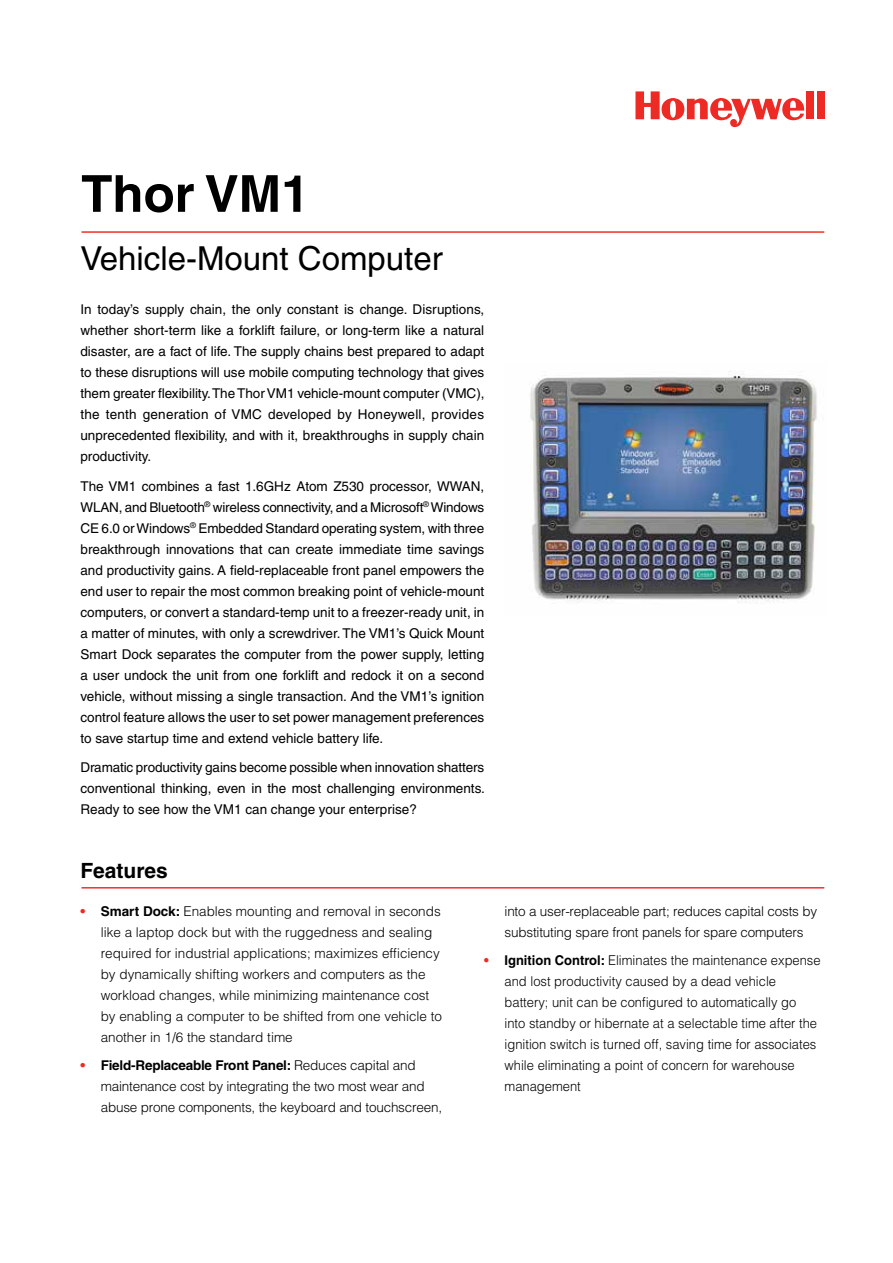
<style>
.page{position:relative;width:893px;height:1263px;background:#fff}
.page>*{position:absolute;margin:0;border:0;box-sizing:border-box;transform-origin:0 0}
.t1{font:700 51px "Helvetica";color:#000}
.t2{font:33px "Helvetica";color:#000}
.t3{font:700 21px "Helvetica";color:#000}
.t4{font:13.5px/21px "Helvetica";color:#000;text-align:justify}
.t5{font:300 13.5px/21px "Helvetica";color:#000}
.t6{font:300 13.5px/21px "Helvetica";color:#000;scale:.96 1}
.s1{font-weight:700;color:#ee2a24}
.s2{font-weight:700}
</style>
<div class="page">
<div style="left:806px;top:91px;width:8px;height:28px;background:#ee2a24"></div>
<div style="left:817px;top:91px;width:7px;height:28px;background:#ee2a24"></div>
<svg style="left:635px;top:91px;width:169px;height:36px"></svg>
<img style="left:530px;top:371px;width:287px;height:233px">
<hr style="left:82px;top:231px;width:742px;height:2px;background:#ee3124">
<hr style="left:82px;top:887px;width:742px;height:1px;background:#ee3124">
<h1 class="t1" style="left:81px;top:163px;width:230px">Thor VM1</h1>
<h2 class="t2" style="left:80px;top:239px;width:364px">Vehicle-Mount Computer</h2>
<p class="t4" style="left:80px;top:299px;width:406px">In today’s supply chain, the only constant is change. Disruptions, whether short-term like a forklift failure, or long-term like a natural disaster, are a fact of life. The supply chains best prepared to adapt to these disruptions will use mobile computing technology that gives them greater flexibility. The Thor VM1 vehicle-mount computer (VMC), the tenth generation of VMC developed by Honeywell, provides unprecedented flexibility, and with it, breakthroughs in supply chain productivity.</p>
<p class="t4" style="left:80px;top:475px;width:405px">The VM1 combines a fast 1.6GHz Atom Z530 processor, WWAN, WLAN, and Bluetooth<sup>®</sup> wireless connectivity, and a Microsoft<sup>®</sup> Windows CE 6.0 or Windows<sup>®</sup> Embedded Standard operating system, with three breakthrough innovations that can create immediate time savings and productivity gains. A field-replaceable front panel empowers the end user to repair the most common breaking point of vehicle-mount computers, or convert a standard-temp unit to a freezer-ready unit, in a matter of minutes, with only a screwdriver. The VM1’s Quick Mount Smart Dock separates the computer from the power supply, letting a user undock the unit from one forklift and redock it on a second vehicle, without missing a single transaction. And the VM1’s ignition control feature allows the user to set power management preferences to save startup time and extend vehicle battery life.</p>
<p class="t4" style="left:80px;top:757px;width:406px">Dramatic productivity gains become possible when innovation shatters conventional thinking, even in the most challenging environments.<br>Ready to see how the VM1 can change your enterprise?</p>
<h3 class="t3" style="left:80px;top:857px;width:89px">Features</h3>
<p class="t5" style="left:101px;top:901px;width:343px;text-indent:-20px"><span class="s1">•</span> <span class="s2">Smart Dock:</span> Enables mounting and removal in seconds like a laptop dock but with the ruggedness and sealing required for industrial applications; maximizes efficiency by dynamically shifting workers and computers as the workload changes, while minimizing maintenance cost by enabling a computer to be shifted from one vehicle to another in 1/6 the standard time</p>
<p class="t5" style="left:101px;top:1054px;width:343px;text-indent:-20px"><span class="s1">•</span> <span class="s2">Field-Replaceable Front Panel:</span> Reduces capital and maintenance cost by integrating the two most wear and abuse prone components, the keyboard and touchscreen,</p>
<p class="t5" style="left:505px;top:901px;width:314px">into a user-replaceable part; reduces capital costs by substituting spare front panels for spare computers</p>
<p class="t6" style="left:505px;top:949px;width:331px;text-indent:-20px"><span class="s1">•</span> <span class="s2">Ignition Control:</span> Eliminates the maintenance expense and lost productivity caused by a dead vehicle battery; unit can be configured to automatically go<br>into standby or hibernate at a selectable time after the ignition switch is turned off, saving time for associates while eliminating a point of concern for warehouse management</p>
</div>
